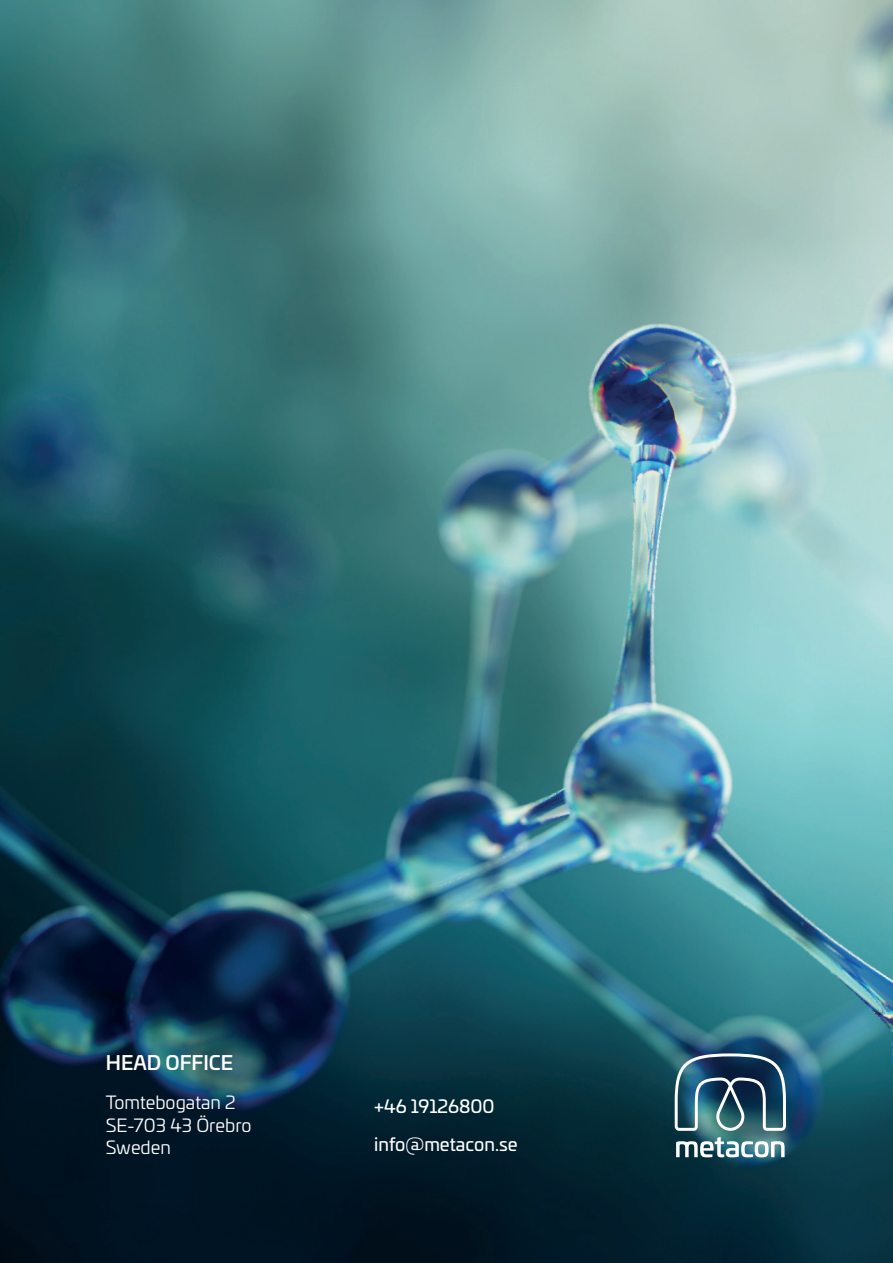
<style>
.page{position:relative;width:893px;height:1263px;background:#fff}
.page>*{position:absolute;margin:0;border:0;box-sizing:border-box;transform-origin:0 0}
.t1{font:500 19.5px "Univia Pro";color:#fff}
.t2{font:18px/22.5px "Univia Pro";color:#fff}
.t3{font:18px/38.5px "Univia Pro";color:#fff}
</style>
<div class="page">
<img style="left:0;top:0;width:893px;height:1263px">
<img style="left:675px;top:1053px;width:111px;height:78px">
<svg style="left:676px;top:1137px;width:109px;height:20px"></svg>
<p class="t1" style="left:106px;top:1047px;width:129px">HEAD OFFICE</p>
<p class="t2" style="left:106px;top:1090px;width:147px">Tomtebogatan 2<br>SE-703 43 Örebro<br>Sweden</p>
<p class="t3" style="left:374px;top:1086px;width:145px">+46 19126800 info@metacon.se</p>
</div>
